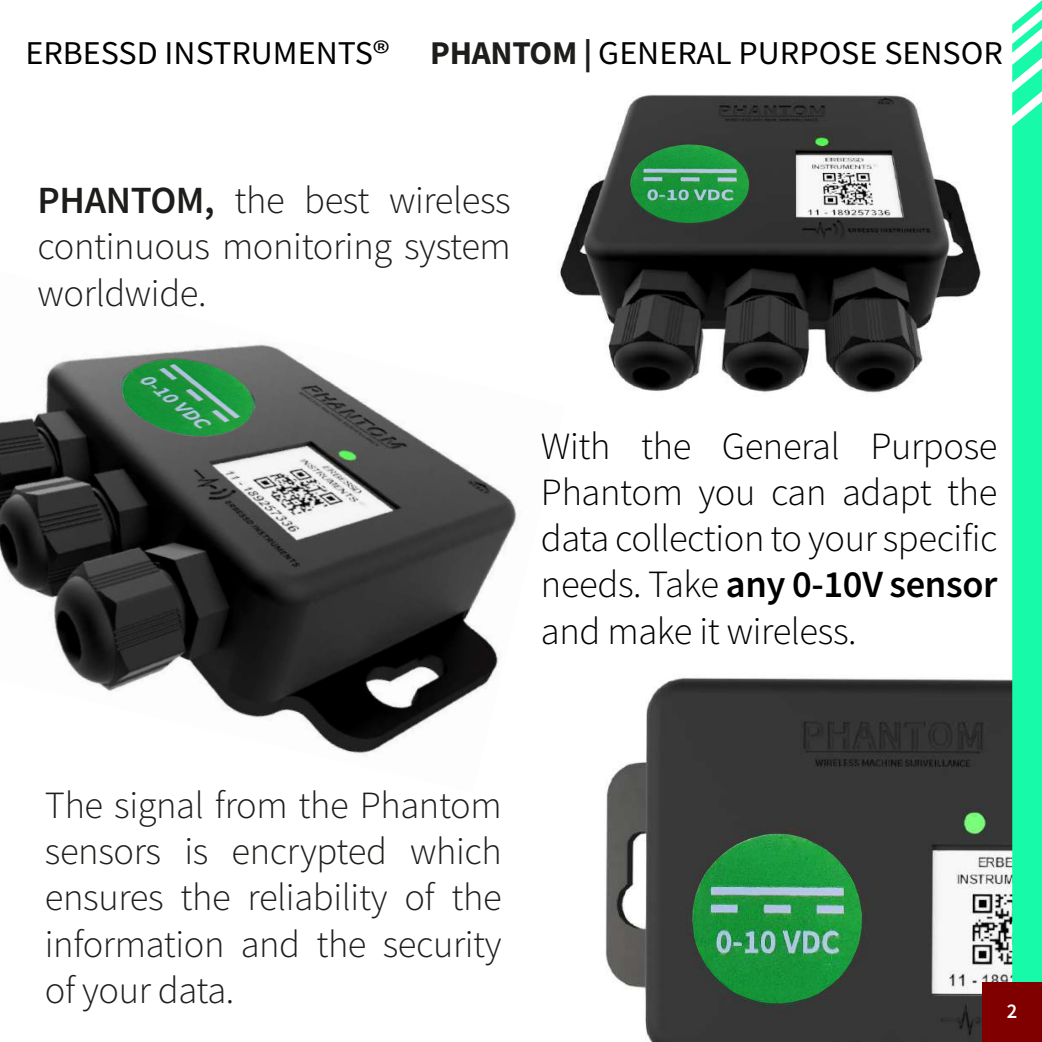
<style>
.page{position:relative;width:1042px;height:1042px;background:#fff}
.page>*{position:absolute;margin:0;border:0;box-sizing:border-box;transform-origin:0 0}
.t1{font:300 38.5px/46.2px "Source Sans Pro";letter-spacing:-.01em;color:#000;text-align:justify}
.t2{font:300 38.5px/46.2px "Source Sans Pro";letter-spacing:-.01em;color:#1e1e1c;text-align:justify}
.t3{font:300 38.5px/46.2px "Source Sans Pro";letter-spacing:-.01em;color:#1d1d1b;text-align:justify}
.t4{font:33.25px "Source Sans Pro";color:#000}
.t5{font:600 21px "Source Sans Pro";color:#fff}
.s1{font-weight:700;color:#1d1d1b}
.s2{font-weight:600}
</style>
<div class="page">
<img style="left:0;top:344px;width:517px;height:412px">
<svg style="left:121px;top:358px;width:134px;height:79px;background:#3d8d56"></svg>
<img style="left:557px;top:94px;width:424px;height:300px">
<svg style="left:628px;top:142px;width:123px;height:84px;background:#317f49"></svg>
<img style="left:605px;top:677px;width:407px;height:365px">
<svg style="left:690px;top:831px;width:174px;height:175px;background:#31834a"></svg>
<svg style="left:1012px;top:0;width:30px;height:982px;background:#24f9af"></svg>
<div style="left:982px;top:982px;width:60px;height:60px;background:#800000"></div>
<p class="t4" style="left:25px;top:32px;width:979px">ERBESSD INSTRUMENTS® <span class="s1">PHANTOM |</span> GENERAL PURPOSE SENSOR</p>
<p class="t3" style="left:38px;top:177px;width:475px"><span class="s2">PHANTOM,</span> the best wireless continuous monitoring system worldwide.</p>
<p class="t1" style="left:541px;top:423px;width:458px">With the General Purpose Phantom you can adapt the data collection to your specific needs. Take <span class="s2">any 0-10V sensor </span>and make it wireless.</p>
<p class="t2" style="left:45px;top:782px;width:458px">The signal from the Phantom sensors is encrypted which ensures the reliability of the information and the security of your data.</p>
<p class="t5" style="left:1007px;top:997px;width:12px">2</p>
</div>
